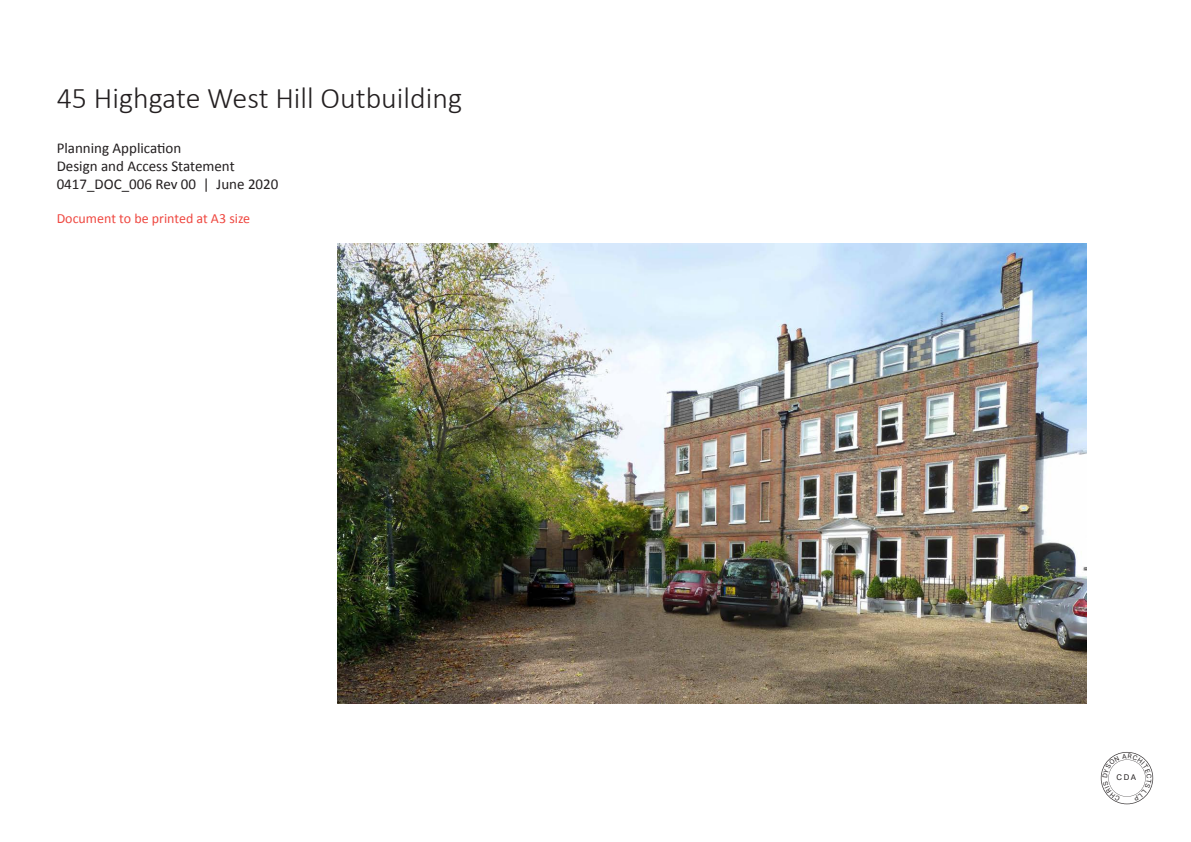
<style>
.page{position:relative;width:1191px;height:842px;background:#fff}
.page>*{position:absolute;margin:0;border:0;box-sizing:border-box;transform-origin:0 0}
.t1{font:300 30px "Calibri";color:#231f20}
.t2{font:15px "Calibri";color:#231f20}
.t3{font:14px "Calibri";color:#ef4841}
.t4{font:7.9px "Aktiv Grotesk Corp";color:#231f20}
</style>
<div class="page">
<img style="left:337px;top:244px;width:750px;height:459px">
<svg style="left:1100px;top:752px;width:53px;height:52px"></svg>
<p class="t1" style="left:57px;top:79px;width:407px">45 Highgate West Hill Outbuilding</p>
<p class="t2" style="left:57px;top:139px;width:126px">Planning Application</p>
<p class="t2" style="left:57px;top:157px;width:179px">Design and Access Statement</p>
<p class="t2" style="left:57px;top:175px;width:223px">0417_DOC_006 Rev 00 | June 2020</p>
<p class="t3" style="left:57px;top:209px;width:195px">Document to be printed at A3 size</p>
<p class="t4" style="left:1116px;top:773px;width:21px">CDA</p>
</div>
